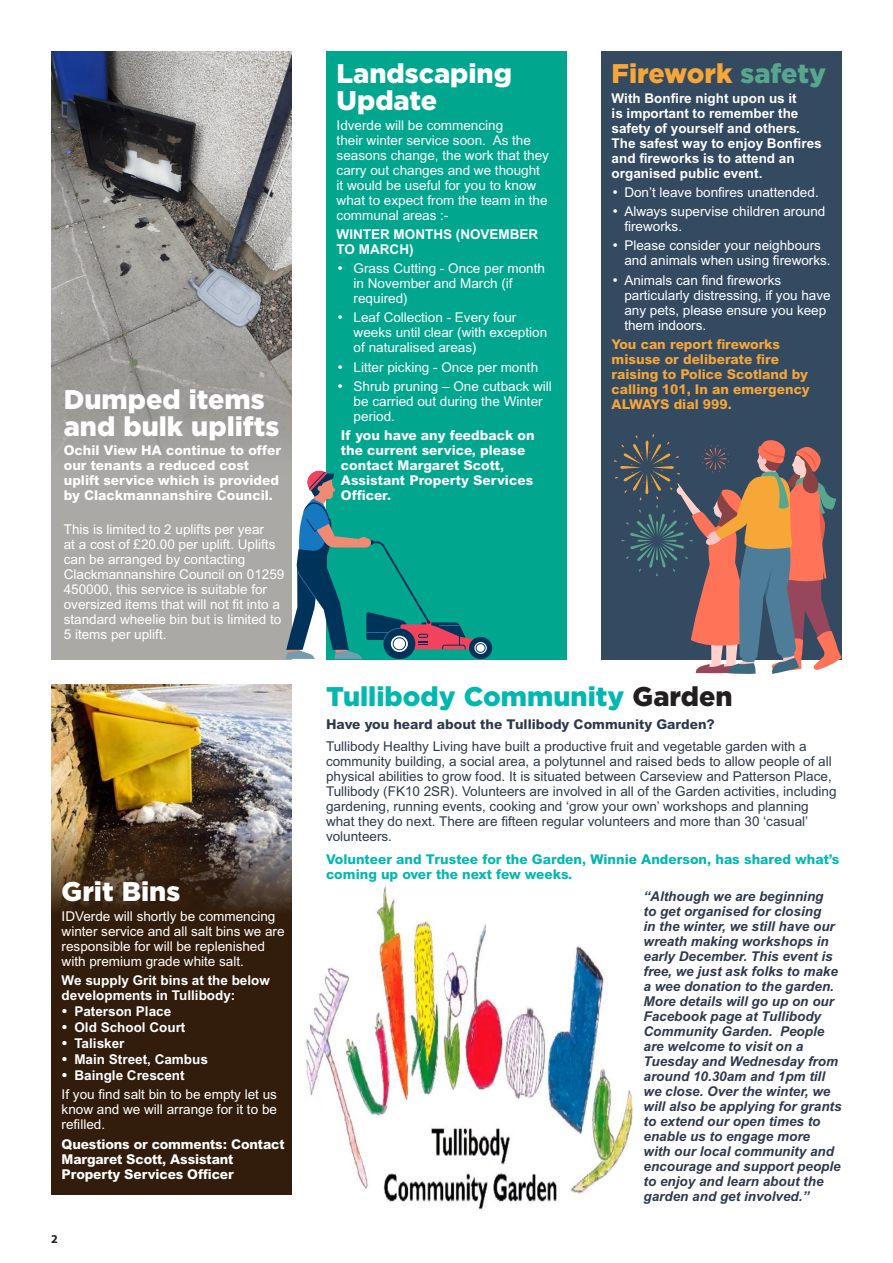
<style>
.page{position:relative;width:893px;height:1263px;background:#fff}
.page>*{position:absolute;margin:0;border:0;box-sizing:border-box;transform-origin:0 0}
.Normal__Web{font:900 27px/27px "Gotham";color:#fff}
.Normal__Web-2{font:900 27px "Gotham";color:#00b8af}
.Normal__Web-3{font:900 27px "Gotham";color:#f7a638}
.t1{font:13.5px/15px "Arial MT Std";color:#fff}
.t2{font:italic 700 13.5px/15px "Arial MT Std";color:#2f394d}
.t3{font:13.5px/15px "Arial MT Std";color:#2f394d}
.t4{font:700 13.5px/15px "Arial MT Std";color:#fff}
.t5{font:800 13.5px/15px "Arial MT Std";color:#fff}
.t6{font:800 13.5px/15px "Arial MT Std";color:#f7a638}
.t7{font:800 13.5px/15px "Arial MT Std";color:#00b8af}
.t8{font:800 13.5px "Arial MT Std";color:#2f394d}
.t9{font:700 12px "Myriad Pro";color:#231f20}
.s1{font-family:"Inter";font-weight:400}
.s2{font-family:"Inter"}
.s3{color:#59a68f}
.s4{color:#231f20}
</style>
<div class="page">
<div style="left:51px;top:51px;width:241px;height:608px;background:#aaa9a5"></div>
<img style="left:51px;top:51px;width:241px;height:404px">
<hr style="left:892px;top:0;width:1px;height:451px;background:#e85c4a">
<div style="left:601px;top:51px;width:241px;height:608px;background:#334a61"></div>
<svg style="left:614px;top:434px;width:228px;height:240px"></svg>
<div style="left:51px;top:685px;width:241px;height:509px;background:#321d0c"></div>
<img style="left:51px;top:685px;width:241px;height:225px">
<div style="left:326px;top:51px;width:241px;height:608px;background:#00a78e"></div>
<div style="left:469px;top:637px;width:23px;height:22px;background:#003359;border-radius:50%"></div>
<svg style="left:285px;top:471px;width:201px;height:188px"></svg>
<img style="left:305px;top:885px;width:329px;height:325px">
<p class="Normal__Web" style="left:64px;top:385px;width:217px">Dumped items and bulk uplifts</p>
<p class="t5" style="left:64px;top:442px;width:219px">Ochil View HA continue to offer our tenants a reduced cost uplift service which is provided by Clackmannanshire Council.</p>
<p class="t1" style="left:64px;top:522px;width:222px">This is limited to 2 uplifts per year<br>at a cost of £20.00 per uplift. Uplifts can be arranged by contacting Clackmannanshire Council on 01259<br>450000, this service is suitable for oversized items that will not fit into a standard wheelie bin but is limited to 5 items per uplift.</p>
<p class="Normal__Web" style="left:62px;top:878px;width:120px">Grit Bins</p>
<p class="t1" style="left:62px;top:908px;width:224px">IDVerde will shortly be commencing winter service and all salt bins we are responsible for will be replenished with premium grade white salt.</p>
<p class="t4" style="left:62px;top:972px;width:210px">We supply Grit bins at the below developments in Tullibody:</p>
<p class="t4" style="left:62px;top:1003px;width:111px"><span class="s1">•</span> Paterson Place</p>
<p class="t4" style="left:62px;top:1019px;width:125px"><span class="s1">•</span> Old School Court</p>
<p class="t4" style="left:62px;top:1035px;width:64px"><span class="s1">•</span> Talisker</p>
<p class="t4" style="left:62px;top:1052px;width:148px"><span class="s1">•</span> Main Street, Cambus</p>
<p class="t4" style="left:62px;top:1068px;width:125px"><span class="s1">•</span> Baingle Crescent</p>
<p class="t1" style="left:62px;top:1087px;width:217px;text-align:justify">If you find salt bin to be empty let us know and we will arrange for it to be refilled.</p>
<p class="t5" style="left:62px;top:1136px;width:224px">Questions or comments: Contact<br>Margaret Scott, Assistant<br>Property Services Officer</p>
<p class="t9" style="left:51px;top:1231px;width:8px">2</p>
<p class="Normal__Web" style="left:337px;top:60px;width:177px">Landscaping<br>Update</p>
<p class="t1" style="left:337px;top:117px;width:214px">Idverde will be commencing<br>their winter service soon. As the seasons change, the work that they carry out changes and we thought it would be useful for you to know what to expect from the team in the communal areas :-</p>
<p class="t4" style="left:337px;top:226px;width:203px">WINTER MONTHS (NOVEMBER<br>TO MARCH)</p>
<p class="t1" style="left:354px;top:261px;width:193px;text-indent:-17px"><span class="s2">•</span> Grass Cutting - Once per month in November and March (if required)</p>
<p class="t1" style="left:354px;top:310px;width:195px;text-indent:-17px"><span class="s2">•</span> Leaf Collection - Every four weeks until clear (with exception of naturalised areas)</p>
<p class="t1" style="left:337px;top:359px;width:203px"><span class="s2">•</span> Litter picking - Once per month</p>
<p class="t1" style="left:354px;top:378px;width:200px;text-indent:-17px"><span class="s2">•</span> Shrub pruning – One cutback will be carried out during the Winter period.</p>
<p class="t5" style="left:341px;top:427px;width:195px">If you have any feedback on the current service, please contact Margaret Scott,<br>Assistant Property Services<br>Officer.</p>
<p class="Normal__Web-3" style="left:612px;top:55px;width:216px">Firework <span class="s3">safety</span></p>
<p class="t4" style="left:612px;top:90px;width:212px">With Bonfire night upon us it<br>is important to remember the safety of yourself and others.<br>The safest way to enjoy Bonfires and fireworks is to attend an organised public event.</p>
<p class="t1" style="left:612px;top:184px;width:209px"><span class="s2">•</span> Don’t leave bonfires unattended.</p>
<p class="t1" style="left:624px;top:204px;width:203px;text-indent:-13px"><span class="s2">•</span> Always supervise children around fireworks.</p>
<p class="t1" style="left:624px;top:238px;width:208px;text-indent:-13px"><span class="s2">•</span> Please consider your neighbours and animals when using fireworks.</p>
<p class="t1" style="left:624px;top:272px;width:208px;text-indent:-13px"><span class="s2">•</span> Animals can find fireworks particularly distressing, if you have any pets, please ensure you keep them indoors.</p>
<p class="t6" style="left:612px;top:336px;width:170px">You can report fireworks</p>
<p class="t6" style="left:612px;top:351px;width:169px">misuse or deliberate fire</p>
<p class="t6" style="left:612px;top:366px;width:200px">raising to Police Scotland by calling 101, In an emergency<br>ALWAYS dial 999.</p>
<p class="Normal__Web-2" style="left:326px;top:678px;width:408px">Tullibody Community <span class="s4">Garden</span></p>
<p class="t8" style="left:326px;top:716px;width:390px">Have you heard about the Tullibody Community Garden?</p>
<p class="t3" style="left:326px;top:739px;width:512px">Tullibody Healthy Living have built a productive fruit and vegetable garden with a community building, a social area, a polytunnel and raised beds to allow people of all physical abilities to grow food. It is situated between Carseview and Patterson Place, Tullibody (FK10 2SR). Volunteers are involved in all of the Garden activities, including gardening, running events, cooking and ‘grow your own’ workshops and planning what they do next. There are fifteen regular volunteers and more than 30 ‘casual’ volunteers.</p>
<p class="t7" style="left:326px;top:851px;width:515px">Volunteer and Trustee for the Garden, Winnie Anderson, has shared what’s coming up over the next few weeks.</p>
<p class="t2" style="left:643px;top:889px;width:200px">“Although we are beginning<br>to get organised for closing<br>in the winter, we still have our wreath making workshops in early December. This event is free, we just ask folks to make a wee donation to the garden.<br>More details will go up on our<br>Facebook page at Tullibody<br>Community Garden. People are welcome to visit on a<br>Tuesday and Wednesday from around 10.30am and 1pm till we close. Over the winter, we will also be applying for grants to extend our open times to enable us to engage more<br>with our local community and encourage and support people to enjoy and learn about the garden and get involved.”</p>
</div>
